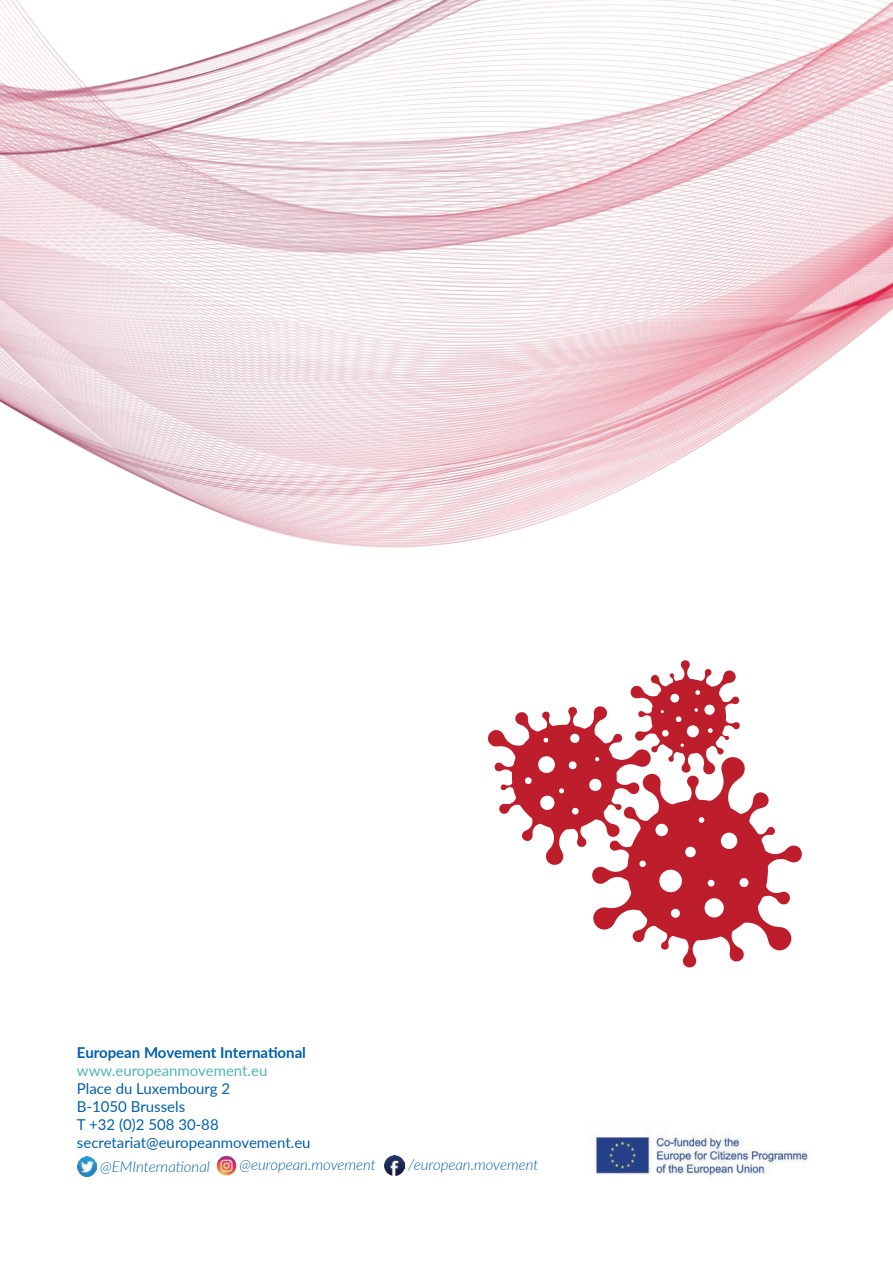
<style>
.page{position:relative;width:893px;height:1263px;background:#fff}
.page>*{position:absolute;margin:0;border:0;box-sizing:border-box;transform-origin:0 0}
.t1{font:15px/18px "Lato";color:#0160ae}
.t2{font:italic 300 15px "Lato";color:#0160ae}
.t3{font:700 15px "Lato";color:#0160ae}
.t4{font:15px "Lato";color:#52b8ab}
</style>
<div class="page">
<img style="left:587px;top:1130px;width:221px;height:46px">
<img style="left:384px;top:1156px;width:20px;height:19px">
<img style="left:77px;top:1156px;width:20px;height:20px">
<img style="left:216px;top:1155px;width:20px;height:21px">
<img style="left:0;top:0;width:893px;height:548px">
<svg style="left:488px;top:660px;width:314px;height:307px"></svg>
<p class="t3" style="left:77px;top:1042px;width:231px">European Movement International</p>
<p class="t4" style="left:77px;top:1060px;width:192px">www.europeanmovement.eu</p>
<p class="t1" style="left:77px;top:1079px;width:235px">Place du Luxembourg 2<br>B-1050 Brussels<br>T +32 (0)2 508 30-88 secretariat@europeanmovement.eu</p>
<p class="t2" style="left:100px;top:1156px;width:111px">@EMInternational</p>
<p class="t2" style="left:240px;top:1155px;width:138px">@european.movement</p>
<p class="t2" style="left:408px;top:1155px;width:132px">/european.movement</p>
</div>
